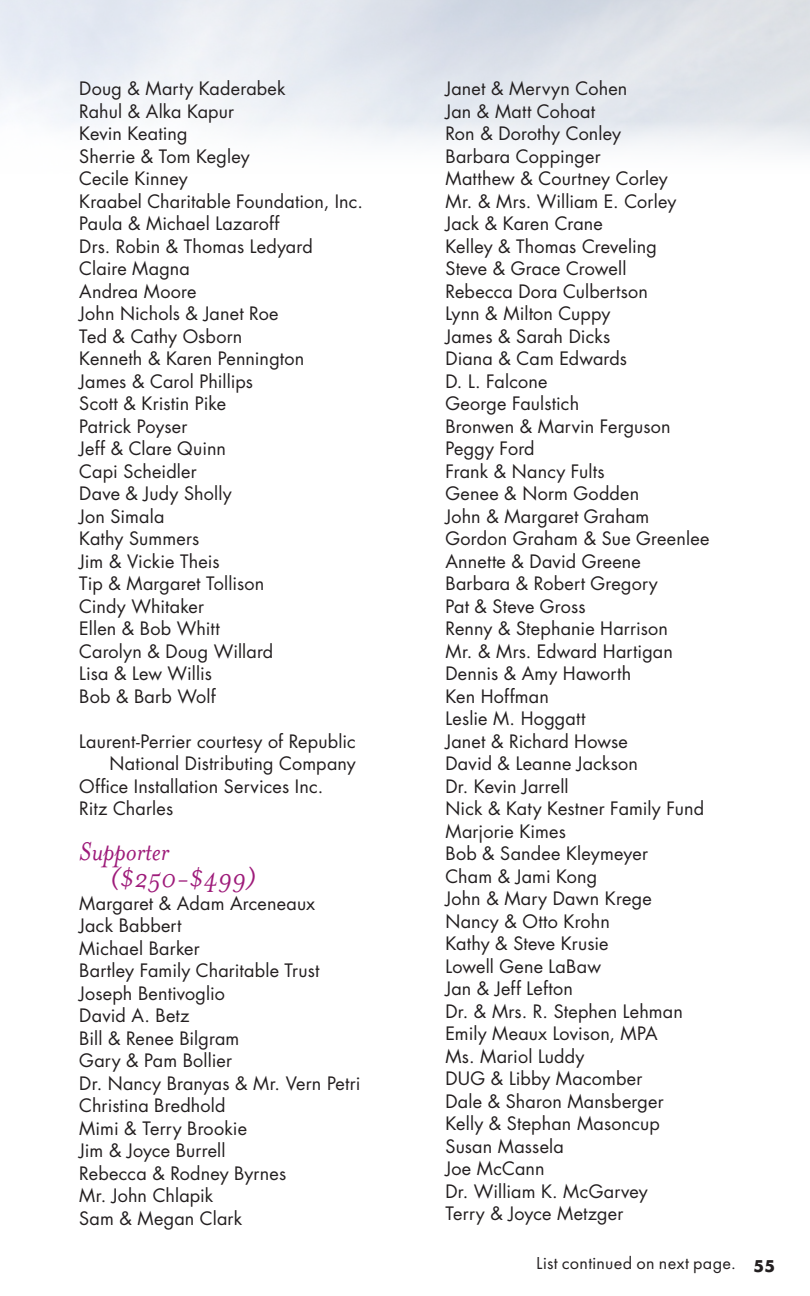
<style>
.page{position:relative;width:810px;height:1296px;background:#fff}
.page>*{position:absolute;margin:0;border:0;box-sizing:border-box;transform-origin:0 0}
.contributors{font:italic 29.25px/27px "Mrs Eaves";color:#9e1b7a}
.Body_C{font:18px/22.5px "Futura";letter-spacing:.01em;color:#231f20;text-align:right}
.contributors-2{font:18px "Futura PT";letter-spacing:.015em;color:#231f20}
.Page_Number{font:700 15.75px "Futura";color:#231f20}
</style>
<div class="page">
<p class="Body_C" style="left:79px;top:77px;width:208px">Doug &amp; Marty Kaderabek</p>
<p class="Body_C" style="left:79px;top:99px;width:156px">Rahul &amp; Alka Kapur</p>
<p class="Body_C" style="left:79px;top:122px;width:110px">Kevin Keating</p>
<p class="Body_C" style="left:79px;top:144px;width:172px">Sherrie &amp; Tom Kegley</p>
<p class="Body_C" style="left:79px;top:167px;width:110px">Cecile Kinney</p>
<p class="Body_C" style="left:79px;top:189px;width:285px">Kraabel Charitable Foundation, Inc.</p>
<p class="Body_C" style="left:79px;top:212px;width:202px">Paula &amp; Michael Lazaroff</p>
<p class="Body_C" style="left:79px;top:234px;width:235px">Drs. Robin &amp; Thomas Ledyard</p>
<p class="Body_C" style="left:79px;top:257px;width:112px">Claire Magna</p>
<p class="Body_C" style="left:79px;top:279px;width:119px">Andrea Moore</p>
<p class="Body_C" style="left:79px;top:302px;width:201px">John Nichols &amp; Janet Roe</p>
<p class="Body_C" style="left:79px;top:324px;width:165px">Ted &amp; Cathy Osborn</p>
<p class="Body_C" style="left:79px;top:347px;width:226px">Kenneth &amp; Karen Pennington</p>
<p class="Body_C" style="left:79px;top:369px;width:175px">James &amp; Carol Phillips</p>
<p class="Body_C" style="left:79px;top:392px;width:148px">Scott &amp; Kristin Pike</p>
<p class="Body_C" style="left:79px;top:414px;width:110px">Patrick Poyser</p>
<p class="Body_C" style="left:79px;top:437px;width:148px">Jeff &amp; Clare Quinn</p>
<p class="Body_C" style="left:79px;top:459px;width:119px">Capi Scheidler</p>
<p class="Body_C" style="left:79px;top:482px;width:154px">Dave &amp; Judy Sholly</p>
<p class="Body_C" style="left:79px;top:504px;width:87px">Jon Simala</p>
<p class="Body_C" style="left:79px;top:527px;width:122px">Kathy Summers</p>
<p class="Body_C" style="left:79px;top:549px;width:142px">Jim &amp; Vickie Theis</p>
<p class="Body_C" style="left:79px;top:572px;width:186px">Tip &amp; Margaret Tollison</p>
<p class="Body_C" style="left:79px;top:594px;width:126px">Cindy Whitaker</p>
<p class="Body_C" style="left:79px;top:617px;width:142px">Ellen &amp; Bob Whitt</p>
<p class="Body_C" style="left:79px;top:639px;width:196px">Carolyn &amp; Doug Willard</p>
<p class="Body_C" style="left:79px;top:662px;width:134px">Lisa &amp; Lew Willis</p>
<p class="Body_C" style="left:79px;top:684px;width:138px">Bob &amp; Barb Wolf</p>
<p class="Body_C" style="left:79px;top:729px;width:278px">Laurent-Perrier courtesy of Republic<br>National Distributing Company</p>
<p class="Body_C" style="left:79px;top:774px;width:245px">Office Installation Services Inc.</p>
<p class="Body_C" style="left:79px;top:797px;width:96px">Ritz Charles</p>
<p class="contributors" style="left:110px;top:838px;width:148px;text-indent:-30px">Supporter ($250-$499)</p>
<p class="Body_C" style="left:79px;top:891px;width:237px">Margaret &amp; Adam Arceneaux</p>
<p class="Body_C" style="left:79px;top:914px;width:104px">Jack Babbert</p>
<p class="Body_C" style="left:79px;top:936px;width:122px">Michael Barker</p>
<p class="Body_C" style="left:79px;top:959px;width:242px">Bartley Family Charitable Trust</p>
<p class="Body_C" style="left:79px;top:981px;width:147px">Joseph Bentivoglio</p>
<p class="Body_C" style="left:79px;top:1004px;width:112px">David A. Betz</p>
<p class="Body_C" style="left:79px;top:1026px;width:162px">Bill &amp; Renee Bilgram</p>
<p class="Body_C" style="left:79px;top:1049px;width:154px">Gary &amp; Pam Bollier</p>
<p class="Body_C" style="left:79px;top:1071px;width:283px">Dr. Nancy Branyas &amp; Mr. Vern Petri</p>
<p class="Body_C" style="left:79px;top:1094px;width:148px">Christina Bredhold</p>
<p class="Body_C" style="left:79px;top:1116px;width:169px">Mimi &amp; Terry Brookie</p>
<p class="Body_C" style="left:79px;top:1139px;width:148px">Jim &amp; Joyce Burrell</p>
<p class="Body_C" style="left:79px;top:1161px;width:208px">Rebecca &amp; Rodney Byrnes</p>
<p class="Body_C" style="left:79px;top:1184px;width:136px">Mr. John Chlapik</p>
<p class="Body_C" style="left:79px;top:1206px;width:165px">Sam &amp; Megan Clark</p>
<p class="Body_C" style="left:446px;top:77px;width:183px">Janet &amp; Mervyn Cohen</p>
<p class="Body_C" style="left:446px;top:99px;width:151px">Jan &amp; Matt Cohoat</p>
<p class="Body_C" style="left:446px;top:122px;width:177px">Ron &amp; Dorothy Conley</p>
<p class="Body_C" style="left:446px;top:144px;width:157px">Barbara Coppinger</p>
<p class="Body_C" style="left:446px;top:167px;width:224px">Matthew &amp; Courtney Corley</p>
<p class="Body_C" style="left:446px;top:189px;width:232px">Mr. &amp; Mrs. William E. Corley</p>
<p class="Body_C" style="left:446px;top:212px;width:159px">Jack &amp; Karen Crane</p>
<p class="Body_C" style="left:446px;top:234px;width:213px">Kelley &amp; Thomas Creveling</p>
<p class="Body_C" style="left:446px;top:257px;width:182px">Steve &amp; Grace Crowell</p>
<p class="Body_C" style="left:446px;top:279px;width:204px">Rebecca Dora Culbertson</p>
<p class="Body_C" style="left:446px;top:302px;width:166px">Lynn &amp; Milton Cuppy</p>
<p class="Body_C" style="left:446px;top:324px;width:166px">James &amp; Sarah Dicks</p>
<p class="Body_C" style="left:446px;top:347px;width:183px">Diana &amp; Cam Edwards</p>
<p class="Body_C" style="left:446px;top:369px;width:103px">D. L. Falcone</p>
<p class="Body_C" style="left:446px;top:392px;width:135px">George Faulstich</p>
<p class="Body_C" style="left:446px;top:414px;width:227px">Bronwen &amp; Marvin Ferguson</p>
<p class="Body_C" style="left:446px;top:437px;width:91px">Peggy Ford</p>
<p class="Body_C" style="left:446px;top:459px;width:161px">Frank &amp; Nancy Fults</p>
<p class="Body_C" style="left:446px;top:482px;width:195px">Genee &amp; Norm Godden</p>
<p class="Body_C" style="left:446px;top:504px;width:205px">John &amp; Margaret Graham</p>
<p class="Body_C" style="left:446px;top:527px;width:265px">Gordon Graham &amp; Sue Greenlee</p>
<p class="Body_C" style="left:446px;top:549px;width:197px">Annette &amp; David Greene</p>
<p class="Body_C" style="left:446px;top:572px;width:214px">Barbara &amp; Robert Gregory</p>
<p class="Body_C" style="left:446px;top:594px;width:142px">Pat &amp; Steve Gross</p>
<p class="Body_C" style="left:446px;top:617px;width:224px">Renny &amp; Stephanie Harrison</p>
<p class="Body_C" style="left:446px;top:639px;width:229px">Mr. &amp; Mrs. Edward Hartigan</p>
<p class="Body_C" style="left:446px;top:662px;width:187px">Dennis &amp; Amy Haworth</p>
<p class="Body_C" style="left:446px;top:684px;width:105px">Ken Hoffman</p>
<p class="Body_C" style="left:446px;top:707px;width:141px">Leslie M. Hoggatt</p>
<p class="Body_C" style="left:446px;top:729px;width:184px">Janet &amp; Richard Howse</p>
<p class="Body_C" style="left:446px;top:752px;width:194px">David &amp; Leanne Jackson</p>
<p class="Body_C" style="left:446px;top:774px;width:125px">Dr. Kevin Jarrell</p>
<p class="Body_C" style="left:446px;top:797px;width:260px">Nick &amp; Katy Kestner Family Fund</p>
<p class="Body_C" style="left:446px;top:819px;width:122px">Marjorie Kimes</p>
<p class="Body_C" style="left:446px;top:842px;width:204px">Bob &amp; Sandee Kleymeyer</p>
<p class="Body_C" style="left:446px;top:864px;width:153px">Cham &amp; Jami Kong</p>
<p class="Body_C" style="left:446px;top:887px;width:208px">John &amp; Mary Dawn Krege</p>
<p class="Body_C" style="left:446px;top:909px;width:166px">Nancy &amp; Otto Krohn</p>
<p class="Body_C" style="left:446px;top:932px;width:165px">Kathy &amp; Steve Krusie</p>
<p class="Body_C" style="left:446px;top:954px;width:157px">Lowell Gene LaBaw</p>
<p class="Body_C" style="left:446px;top:977px;width:129px">Jan &amp; Jeff Lefton</p>
<p class="Body_C" style="left:446px;top:999px;width:239px">Dr. &amp; Mrs. R. Stephen Lehman</p>
<p class="Body_C" style="left:446px;top:1022px;width:214px">Emily Meaux Lovison, MPA</p>
<p class="Body_C" style="left:446px;top:1044px;width:141px">Ms. Mariol Luddy</p>
<p class="Body_C" style="left:446px;top:1067px;width:198px">DUG &amp; Libby Macomber</p>
<p class="Body_C" style="left:446px;top:1089px;width:220px">Dale &amp; Sharon Mansberger</p>
<p class="Body_C" style="left:446px;top:1112px;width:216px">Kelly &amp; Stephan Masoncup</p>
<p class="Body_C" style="left:446px;top:1134px;width:120px">Susan Massela</p>
<p class="Body_C" style="left:446px;top:1157px;width:101px">Joe McCann</p>
<p class="Body_C" style="left:446px;top:1179px;width:204px">Dr. William K. McGarvey</p>
<p class="Body_C" style="left:446px;top:1202px;width:180px">Terry &amp; Joyce Metzger</p>
<p class="contributors-2" style="left:536px;top:1253px;width:201px">List continued on next page.</p>
<p class="Page_Number" style="left:754px;top:1255px;width:23px">55</p>
</div>
